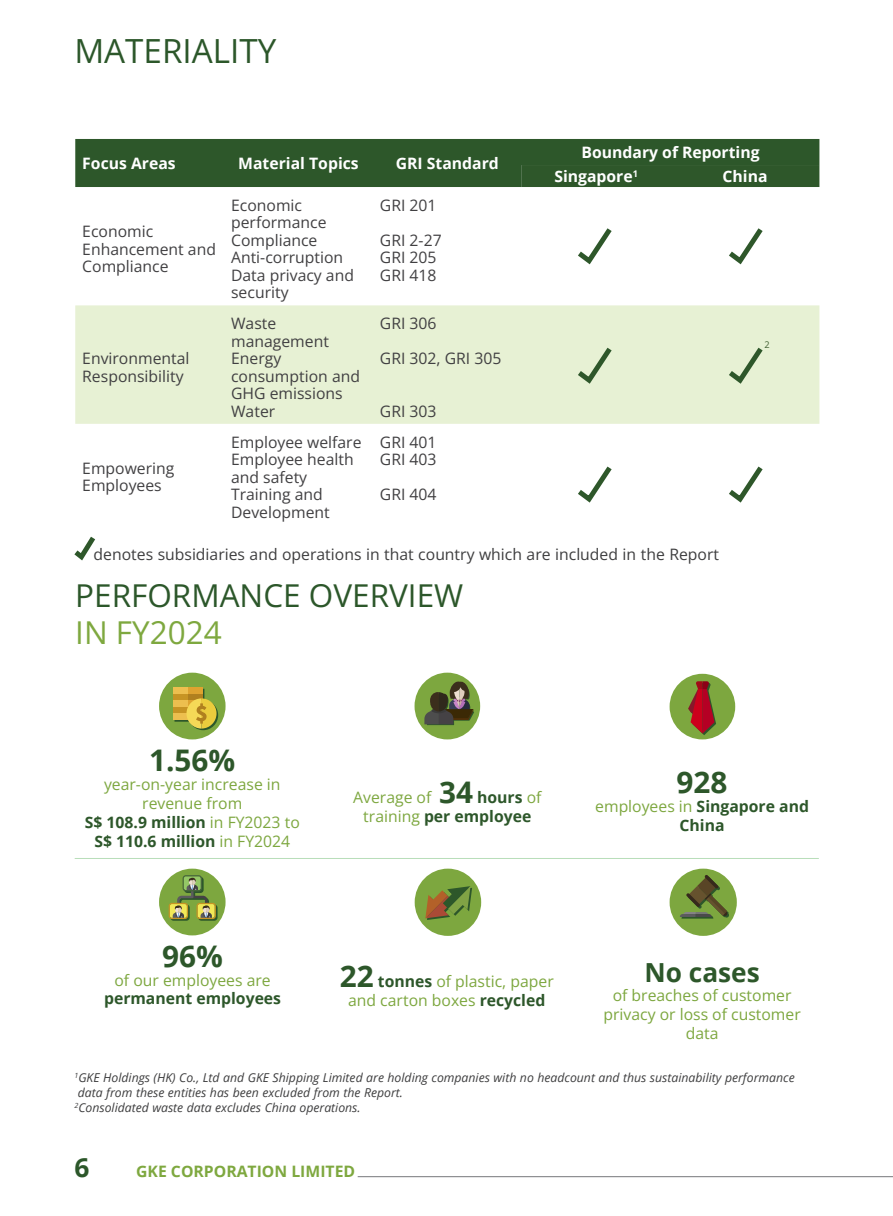
<style>
.page{position:relative;width:893px;height:1216px;background:#fff}
.page>*{position:absolute;margin:0;border:0;box-sizing:border-box;transform-origin:0 0}
.t1{font:33.25px "Open Sans";color:#2c572a}
.t2{font:31.5px "Open Sans";color:#2c572a}
.t3{font:31.5px "Open Sans";color:#7ea83f}
.t4{font:700 29.75px "Open Sans";color:#2d572a}
.t5{font:700 26.25px "Open Sans";color:#2d572a}
.t6{font:700 26.25px "Open Sans";color:#2c572a}
.t7{font:15.75px/17.5px "Open Sans";color:#414042}
.t8{font:15.75px/18.9px "Open Sans";color:#7da73f;text-align:center}
.t9{font:700 15.75px/18.9px "Open Sans";color:#2d572a;text-align:center}
.Body_Text{font:15.75px "Open Sans";color:#3e3e3f}
.t10{font:700 15.75px "Open Sans";color:#fff}
.t11{font:700 15.75px "Open Sans";color:#7ea83f}
.Body_Text-2{font:italic 12.25px "Open Sans";color:#3e3e3f}
.Body_Text-3{font:9.1px "Open Sans";color:#426134}
.s1{font-weight:400;color:#7da73f}
.s2{font-weight:700;font-size:29.75px;color:#2d572a}
.s3{font-weight:700;color:#2d572a}
</style>
<div class="page">
<hr style="left:358px;top:1176px;width:535px;height:1px;background:#76787b">
<div style="left:75px;top:139px;width:744px;height:48px;background:#2d572a"></div>
<div style="left:75px;top:305px;width:744px;height:119px;background:#e7f1d4"></div>
<svg style="left:578px;top:228px;width:34px;height:37px"></svg>
<svg style="left:572px;top:342px;width:44px;height:45px;background:#d0ddbe"></svg>
<svg style="left:578px;top:466px;width:34px;height:37px"></svg>
<svg style="left:729px;top:228px;width:34px;height:37px"></svg>
<svg style="left:723px;top:342px;width:44px;height:45px;background:#d0ddbe"></svg>
<svg style="left:729px;top:466px;width:34px;height:37px"></svg>
<svg style="left:74px;top:536px;width:21px;height:25px"></svg>
<div style="left:159px;top:672px;width:67px;height:67px;background:#7da73f;border-radius:50%"></div>
<div style="left:173px;top:687px;width:15px;height:6px;background:#edbf4f"></div>
<div style="left:188px;top:687px;width:15px;height:6px;background:#dea330"></div>
<div style="left:173px;top:693px;width:15px;height:7px;background:#c79424"></div>
<div style="left:173px;top:700px;width:15px;height:7px;background:#edbf4f"></div>
<div style="left:173px;top:707px;width:15px;height:6px;background:#c79424"></div>
<div style="left:173px;top:713px;width:15px;height:7px;background:#edbf4f"></div>
<svg style="left:174px;top:688px;width:44px;height:42px"></svg>
<div style="left:415px;top:672px;width:65px;height:67px;background:#7da73f;border-radius:50%"></div>
<svg style="left:424px;top:680px;width:53px;height:47px"></svg>
<hr style="left:75px;top:858px;width:744px;height:1px;background:#45a748">
<div style="left:670px;top:673px;width:65px;height:66px;background:#7da73f;border-radius:50%"></div>
<svg style="left:688px;top:681px;width:28px;height:54px"></svg>
<div style="left:159px;top:868px;width:67px;height:67px;background:#7da73f;border-radius:50%"></div>
<svg style="left:169px;top:875px;width:49px;height:45px"></svg>
<div style="left:415px;top:868px;width:66px;height:67px;background:#7da73f;border-radius:50%"></div>
<svg style="left:425px;top:886px;width:47px;height:34px"></svg>
<div style="left:670px;top:868px;width:67px;height:67px;background:#7da73f;border-radius:50%"></div>
<svg style="left:680px;top:874px;width:49px;height:44px"></svg>
<p class="t1" style="left:74px;top:29px;width:204px">MATERIALITY</p>
<p class="t10" style="left:82px;top:152px;width:95px">Focus Areas</p>
<p class="t10" style="left:238px;top:152px;width:122px">Material Topics</p>
<p class="t10" style="left:396px;top:152px;width:105px">GRI Standard</p>
<p class="t7" style="left:82px;top:222px;width:135px">Economic<br>Enhancement and<br>Compliance</p>
<p class="t7" style="left:82px;top:349px;width:109px">Environmental<br>Responsibility</p>
<p class="t7" style="left:82px;top:459px;width:94px">Empowering<br>Employees</p>
<p class="t7" style="left:231px;top:196px;width:97px">Economic performance</p>
<p class="t7" style="left:231px;top:231px;width:88px">Compliance</p>
<p class="t7" style="left:231px;top:248px;width:114px">Anti-corruption</p>
<p class="t7" style="left:231px;top:266px;width:124px">Data privacy and security</p>
<p class="t7" style="left:231px;top:314px;width:99px">Waste management</p>
<p class="t7" style="left:231px;top:349px;width:130px">Energy consumption and<br>GHG emissions</p>
<p class="t7" style="left:231px;top:402px;width:46px">Water</p>
<p class="t7" style="left:231px;top:433px;width:132px">Employee welfare</p>
<p class="t7" style="left:231px;top:450px;width:124px">Employee health and safety</p>
<p class="t7" style="left:231px;top:485px;width:100px">Training and<br>Development</p>
<p class="t7" style="left:380px;top:196px;width:58px">GRI 201</p>
<p class="t7" style="left:380px;top:231px;width:63px">GRI 2-27</p>
<p class="t7" style="left:380px;top:248px;width:58px">GRI 205</p>
<p class="t7" style="left:380px;top:266px;width:58px">GRI 418</p>
<p class="t7" style="left:380px;top:314px;width:58px">GRI 306</p>
<p class="t7" style="left:380px;top:349px;width:123px">GRI 302, GRI 305</p>
<p class="t7" style="left:380px;top:402px;width:58px">GRI 303</p>
<p class="t7" style="left:380px;top:433px;width:58px">GRI 401</p>
<p class="t7" style="left:380px;top:450px;width:58px">GRI 403</p>
<p class="t7" style="left:380px;top:485px;width:58px">GRI 404</p>
<p class="t10" style="left:581px;top:141px;width:180px">Boundary of Reporting</p>
<p class="t10" style="left:554px;top:165px;width:85px">Singapore<sup>1</sup></p>
<p class="t10" style="left:722px;top:165px;width:47px">China</p>
<p class="Body_Text-3" style="left:765px;top:339px;width:7px">2</p>
<p class="Body_Text" style="left:94px;top:544px;width:627px">denotes subsidiaries and operations in that country which are included in the Report</p>
<p class="t2" style="left:75px;top:574px;width:389px">PERFORMANCE OVERVIEW</p>
<p class="t3" style="left:75px;top:611px;width:148px">IN FY2024</p>
<p class="t4" style="left:149px;top:739px;width:88px">1.56%</p>
<p class="t8" style="left:104px;top:774px;width:178px">year-on-year increase in revenue from</p>
<p class="t9" style="left:85px;top:812px;width:217px">S$ 108.9 million <span class="s1">in FY2023 to</span></p>
<p class="t9" style="left:94px;top:831px;width:197px">S$ 110.6 million <span class="s1">in FY2024</span></p>
<p class="t8" style="left:353px;top:787px;width:190px">Average of <span class="s2">34</span> <span class="s3">hours</span> of</p>
<p class="t9" style="left:363px;top:806px;width:170px"><span class="s1">training</span> per employee</p>
<p class="t4" style="left:677px;top:761px;width:52px">928</p>
<p class="t9" style="left:595px;top:796px;width:215px"><span class="s1">employees in</span> Singapore and<br>China</p>
<p class="t4" style="left:162px;top:934px;width:62px">96%</p>
<p class="t8" style="left:114px;top:969px;width:158px">of our employees are</p>
<p class="t9" style="left:104px;top:988px;width:179px">permanent employees</p>
<p class="t8" style="left:340px;top:971px;width:215px"><span class="s2">22</span> <span class="s3">tonnes</span> of plastic, paper and carton boxes <span class="s3">recycled</span></p>
<p class="t5" style="left:644px;top:954px;width:117px">No cases</p>
<p class="t8" style="left:603px;top:985px;width:199px">of breaches of customer privacy or loss of customer data</p>
<p class="Body_Text-2" style="left:74px;top:1069px;width:722px"><sup>1</sup>GKE Holdings (HK) Co., Ltd and GKE Shipping Limited are holding companies with no headcount and thus sustainability performance</p>
<p class="Body_Text-2" style="left:78px;top:1084px;width:326px">data from these entities has been excluded from the Report.</p>
<p class="Body_Text-2" style="left:74px;top:1098px;width:288px"><sup>2</sup>Consolidated waste data excludes China operations.</p>
<h3 class="t6" style="left:74px;top:1149px;width:16px">6</h3>
<p class="t11" style="left:136px;top:1159px;width:220px">GKE CORPORATION LIMITED</p>
</div>
